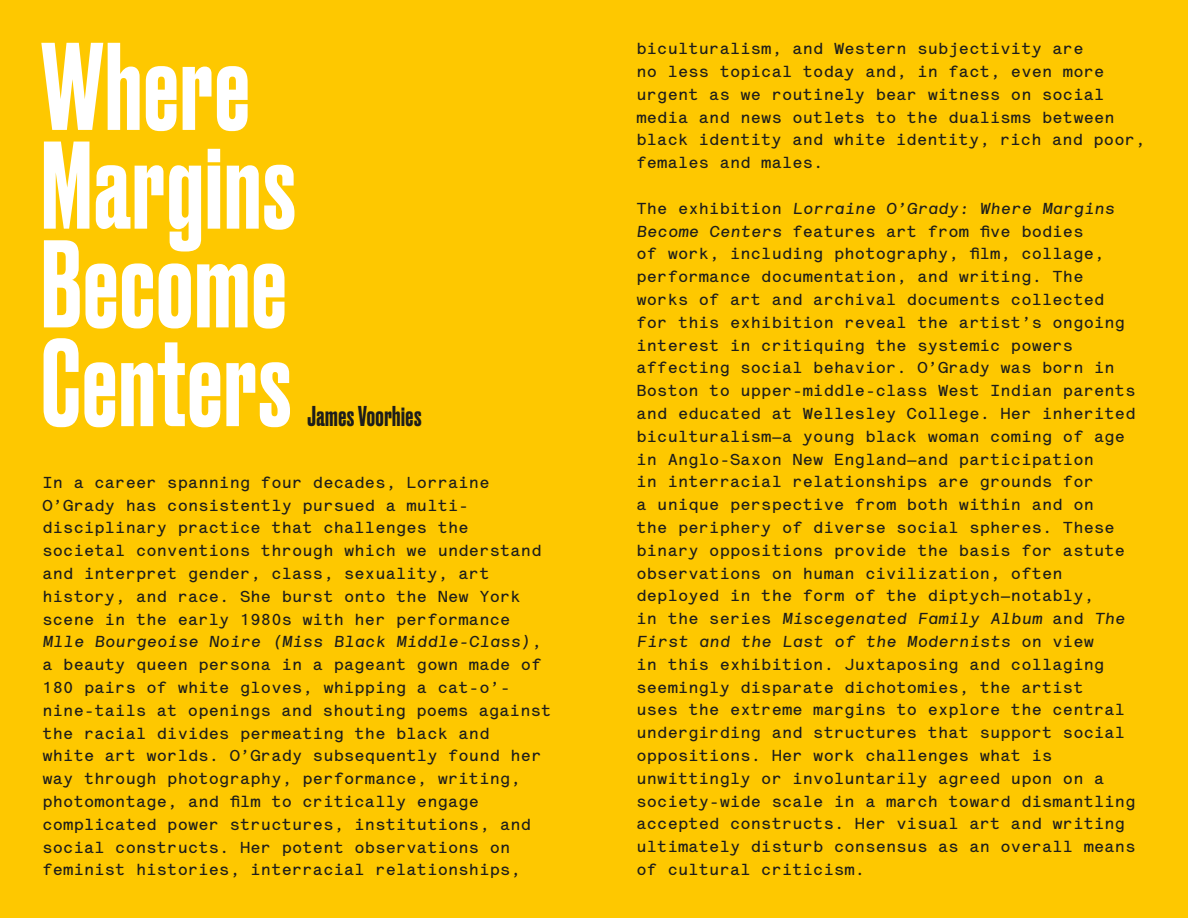
<style>
.page{position:relative;width:1188px;height:918px;background:#fff}
.page>*{position:absolute;margin:0;border:0;box-sizing:border-box;transform-origin:0 0}
.t1{font:500 117.15px/98.7px "Druk";letter-spacing:.02em;color:#fff}
.t2{font:500 27px "Druk";letter-spacing:.02em;color:#1d1d1b}
.t3{font:700 16.2px/22.8px "Lettera Pro";letter-spacing:.005em;color:#1d1d1b}
.s1{font-style:italic}
</style>
<div class="page">
<div style="left:594px;top:0;width:594px;height:918px;background:#fec800"></div>
<div style="left:0;top:0;width:594px;height:918px;background:#fec800"></div>
<h1 class="t1" style="left:41px;top:31px;width:255px">Where<br>Margins<br>Become<br>Centers</h1>
<h2 class="t2" style="left:307px;top:398px;width:115px">James Voorhies</h2>
<p class="t3" style="left:43px;top:471px;width:510px">In a career spanning four decades, Lorraine O’Grady has consistently pursued a multi&shy;disciplinary practice that challenges the societal conventions through which we understand and interpret gender, class, sexuality, art history, and race. She burst onto the New York scene in the early 1980s with her performance <span class="s1">Mlle Bourgeoise Noire (Miss Black Middle-Class)</span>, a beauty queen persona in a pageant gown made of 180 pairs of white gloves, whipping a cat-o’- nine-tails at openings and shouting poems against the racial divides permeating the black and<br>white art worlds. O’Grady subsequently found her way through photography, performance, writing, photomontage, and film to critically engage complicated power structures, institutions, and social constructs. Her potent observations on feminist histories, interracial relationships,</p>
<p class="t3" style="left:637px;top:38px;width:510px">biculturalism, and Western subjectivity are<br>no less topical today and, in fact, even more urgent as we routinely bear witness on social media and news outlets to the dualisms between black identity and white identity, rich and poor, females and males.</p>
<p class="t3" style="left:637px;top:197px;width:501px">The exhibition <span class="s1">Lorraine O’Grady: Where Margins Become Centers</span> features art from five bodies<br>of work, including photography, film, collage, performance documentation, and writing. The works of art and archival documents collected for this exhibition reveal the artist’s ongoing interest in critiquing the systemic powers affecting social behavior. O’Grady was born in Boston to upper-middle-class West Indian parents and educated at Wellesley College. Her inherited biculturalism—a young black woman coming of age in Anglo-Saxon New England—and participation<br>in interracial relationships are grounds for<br>a unique perspective from both within and on<br>the periphery of diverse social spheres. These binary oppositions provide the basis for astute observations on human civilization, often deployed in the form of the diptych—notably,<br>in the series <span class="s1">Miscegenated Family Album</span> and <span class="s1">The First and the Last of the Modernists</span> on view<br>in this exhibition. Juxtaposing and collaging seemingly disparate dichotomies, the artist<br>uses the extreme margins to explore the central undergirding and structures that support social oppositions. Her work challenges what is unwittingly or involuntarily agreed upon on a society-wide scale in a march toward dismantling accepted constructs. Her visual art and writing ultimately disturb consensus as an overall means of cultural criticism.</p>
</div>
